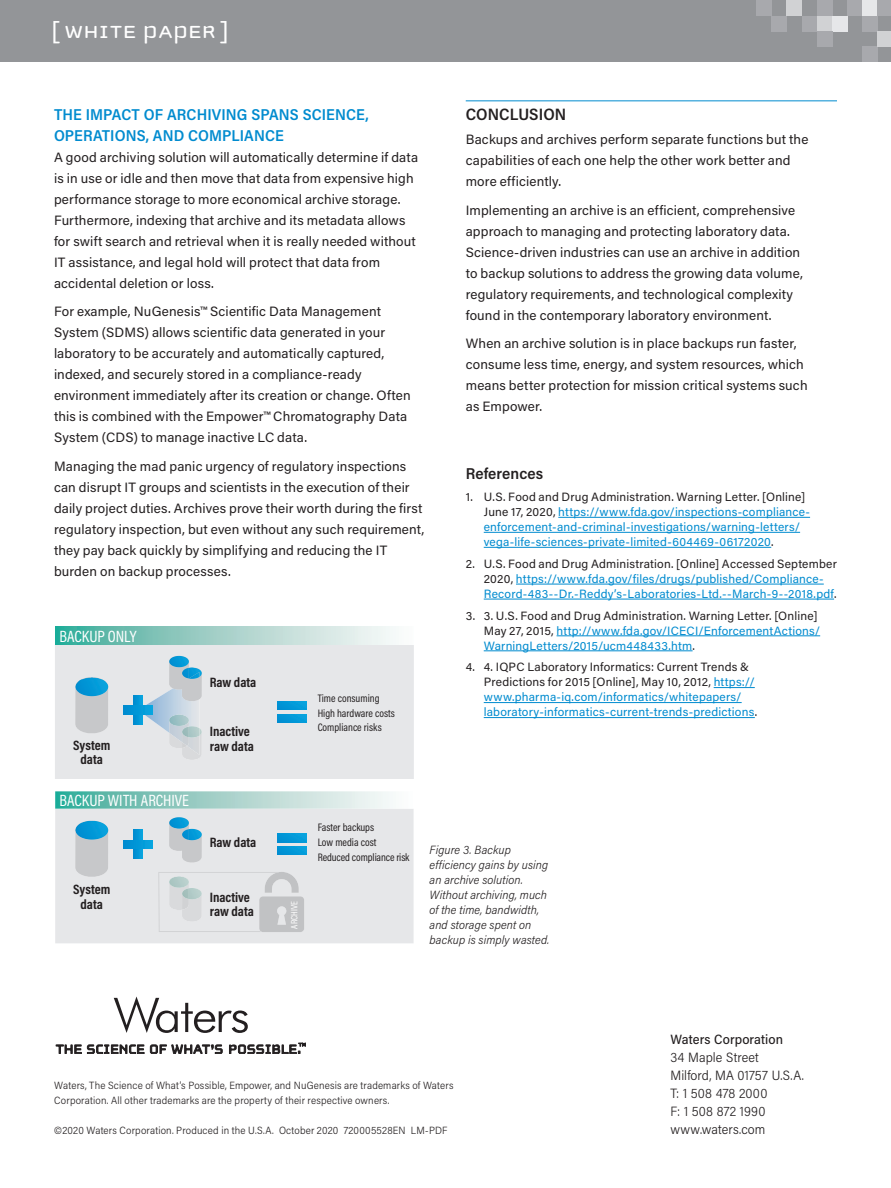
<style>
.page{position:relative;width:891px;height:1188px;background:#fff}
.page>*{position:absolute;margin:0;border:0;box-sizing:border-box;transform-origin:0 0}
.t1{font:25.5px "Cholla Unicase";letter-spacing:.025em;color:#fff;scale:1.1 1}
.t2{font:16.5px "Acumin Pro Cond";letter-spacing:-.005em;color:#fff}
.t3{font:600 16.5px "Acumin Pro Semi Cond";letter-spacing:.005em;color:#231f20}
.t4{font:600 15.75px/21px "Acumin Pro Semi Cond";letter-spacing:.005em;color:#008bcf}
.t5{font:600 15.75px "Acumin Pro Semi Cond";letter-spacing:.005em;color:#231f20}
.t6{font:700 13.65px/14.5px "Acumin Pro Cond";color:#231f20;text-align:center}
.t7{font:13.5px/21px "Acumin Pro";letter-spacing:.01em;color:#231f20}
.t8{font:300 13.5px/18px "Acumin Pro Semi Cond";letter-spacing:.01em;color:#231f20}
.t9{font:500 13.5px "Acumin Pro Semi Cond";letter-spacing:.005em;color:#231f20}
.t10{font:12px/15px "Acumin Pro";letter-spacing:.015em;color:#008bcf}
.t11{font:italic 300 12px/15px "Acumin Pro Semi Cond";letter-spacing:.01em;color:#231f20}
.t12{font:10.95px/14.5px "Acumin Pro Cond";color:#231f20}
.t13{font:300 10.5px/15px "Acumin Pro Semi Cond";letter-spacing:.015em;color:#231f20}
.t14{font:9.3px "Acumin Pro Cond";letter-spacing:.01em;color:#fff}
.s1{color:#231f20}
</style>
<div class="page">
<svg style="left:56px;top:1044px;width:167px;height:10px"></svg>
<svg style="left:229px;top:1043px;width:77px;height:11px"></svg>
<svg style="left:114px;top:997px;width:134px;height:36px"></svg>
<div style="left:0;top:0;width:891px;height:62px;background:#939598"></div>
<div style="left:756px;top:0;width:15px;height:16px;background:#a8a9ad"></div>
<div style="left:862px;top:47px;width:15px;height:15px;background:#a8a9ad"></div>
<div style="left:771px;top:16px;width:16px;height:15px;background:#a8a9ad"></div>
<div style="left:787px;top:0;width:15px;height:16px;background:#d1d2d4"></div>
<div style="left:802px;top:16px;width:15px;height:15px;background:#a8a9ad"></div>
<div style="left:817px;top:16px;width:15px;height:15px;background:#d1d2d4"></div>
<div style="left:832px;top:16px;width:16px;height:15px;background:#e6e7e9"></div>
<div style="left:817px;top:0;width:15px;height:16px;background:#a8a9ad"></div>
<div style="left:817px;top:31px;width:15px;height:16px;background:#a8a9ad"></div>
<div style="left:862px;top:0;width:15px;height:16px;background:#e6e7e9"></div>
<div style="left:848px;top:0;width:14px;height:16px;background:#a8a9ad"></div>
<div style="left:877px;top:0;width:14px;height:16px;background:#a8a9ad"></div>
<div style="left:862px;top:16px;width:15px;height:15px;background:#a8a9ad"></div>
<div style="left:877px;top:31px;width:14px;height:16px;background:#d1d2d4"></div>
<div style="left:55px;top:809px;width:359px;height:134px;background:#e6e7e9"></div>
<div style="left:55px;top:644px;width:359px;height:135px;background:#e6e7e9"></div>
<img style="left:138px;top:677px;width:61px;height:56px">
<div style="left:134px;top:696px;width:8px;height:28px;background:#0097d7"></div>
<div style="left:123px;top:706px;width:29px;height:8px;background:#0097d7"></div>
<div style="left:134px;top:830px;width:8px;height:29px;background:#0097d7"></div>
<div style="left:123px;top:840px;width:29px;height:8px;background:#0097d7"></div>
<svg style="left:74px;top:676px;width:36px;height:58px"></svg>
<img style="left:75px;top:677px;width:33px;height:19px">
<svg style="left:74px;top:820px;width:36px;height:58px"></svg>
<img style="left:75px;top:821px;width:33px;height:19px">
<svg style="left:168px;top:655px;width:35px;height:47px;background:#a3c5d6"></svg>
<img style="left:169px;top:715px;width:20px;height:11px">
<svg style="left:169px;top:726px;width:33px;height:34px"></svg>
<svg style="left:168px;top:817px;width:35px;height:46px;background:#a6c7d6"></svg>
<div style="left:278px;top:702px;width:29px;height:8px;background:#0098d8"></div>
<div style="left:278px;top:714px;width:29px;height:9px;background:#0099d8"></div>
<div style="left:278px;top:834px;width:29px;height:8px;background:#0098d8"></div>
<div style="left:278px;top:846px;width:29px;height:9px;background:#0099d8"></div>
<img style="left:55px;top:627px;width:338px;height:17px">
<img style="left:55px;top:791px;width:335px;height:18px">
<svg style="left:158px;top:872px;width:146px;height:60px;background:#dadcde"></svg>
<hr style="left:466px;top:100px;width:371px;height:1px;background:#008bcf">
<hr style="left:558px;top:517px;width:252px;height:1px;background:#008bcf">
<hr style="left:484px;top:532px;width:316px;height:1px;background:#008bcf">
<hr style="left:484px;top:547px;width:287px;height:1px;background:#008bcf">
<hr style="left:516px;top:584px;width:308px;height:1px;background:#008bcf">
<hr style="left:484px;top:599px;width:350px;height:1px;background:#008bcf">
<hr style="left:557px;top:636px;width:263px;height:1px;background:#008bcf">
<hr style="left:484px;top:651px;width:209px;height:1px;background:#008bcf">
<hr style="left:714px;top:687px;width:41px;height:1px;background:#008bcf">
<hr style="left:484px;top:702px;width:258px;height:1px;background:#008bcf">
<hr style="left:484px;top:717px;width:271px;height:1px;background:#008bcf">
<h1 class="t1" style="left:51px;top:19px;width:163px">[ WHITE PAPER ]</h1>
<p class="t4" style="left:54px;top:103px;width:316px">THE IMPACT OF ARCHIVING SPANS SCIENCE,<br>OPERATIONS, AND COMPLIANCE</p>
<p class="t7" style="left:54px;top:146px;width:366px">A good archiving solution will automatically determine if data is in use or idle and then move that data from expensive high performance storage to more economical archive storage.<br>Furthermore, indexing that archive and its metadata allows for swift search and retrieval when it is really needed without IT assistance, and legal hold will protect that data from accidental deletion or loss.</p>
<p class="t7" style="left:54px;top:300px;width:358px">For example, NuGenesis™ Scientific Data Management System (SDMS) allows scientific data generated in your laboratory to be accurately and automatically captured, indexed, and securely stored in a compliance-ready environment immediately after its creation or change. Often this is combined with the Empower™ Chromatography Data System (CDS) to manage inactive LC data.</p>
<p class="t7" style="left:54px;top:455px;width:372px">Managing the mad panic urgency of regulatory inspections can disrupt IT groups and scientists in the execution of their daily project duties. Archives prove their worth during the first regulatory inspection, but even without any such requirement, they pay back quickly by simplifying and reducing the IT burden on backup processes.</p>
<p class="t2" style="left:60px;top:625px;width:79px">BACKUP ONLY</p>
<p class="t6" style="left:73px;top:737px;width:39px">System data</p>
<p class="t2" style="left:60px;top:790px;width:131px">BACKUP WITH ARCHIVE</p>
<p class="t6" style="left:210px;top:675px;width:48px">Raw data</p>
<p class="t6" style="left:210px;top:724px;width:46px;text-align:left">Inactive raw data</p>
<p class="t12" style="left:318px;top:691px;width:79px">Time consuming<br>High hardware costs<br>Compliance risks</p>
<p class="t3" style="left:466px;top:103px;width:102px">CONCLUSION</p>
<p class="t7" style="left:466px;top:128px;width:344px">Backups and archives perform separate functions but the capabilities of each one help the other work better and more efficiently.</p>
<p class="t7" style="left:466px;top:199px;width:339px">Implementing an archive is an efficient, comprehensive approach to managing and protecting laboratory data.<br>Science-driven industries can use an archive in addition to backup solutions to address the growing data volume, regulatory requirements, and technological complexity found in the contemporary laboratory environment.</p>
<p class="t7" style="left:466px;top:332px;width:343px">When an archive solution is in place backups run faster, consume less time, energy, and system resources, which means better protection for mission critical systems such as Empower.</p>
<p class="t5" style="left:466px;top:463px;width:79px">References</p>
<p class="t10" style="left:484px;top:489px;width:328px;text-indent:-18px"><span class="s1">1. U.S. Food and Drug Administration. Warning Letter. [Online] June 17, 2020,</span> https://www.fda.gov/inspections-compliance&shy;enforcement-and-criminal-investigations/warning-letters/ vega-life-sciences-private-limited-604469-06172020<span class="s1">.</span></p>
<p class="t10" style="left:484px;top:556px;width:355px;text-indent:-18px"><span class="s1">2. U.S. Food and Drug Administration. [Online] Accessed September<br>2020,</span> https://www.fda.gov/files/drugs/published/Compliance-<br>Record-483--Dr.-Reddy’s-Laboratories-Ltd.--March-9--2018.pdf<span class="s1">.</span></p>
<p class="t10" style="left:484px;top:607px;width:338px;text-indent:-18px"><span class="s1">3. 3. U.S. Food and Drug Administration. Warning Letter. [Online]<br>May 27, 2015,</span> http://www.fda.gov/ICECI/EnforcementActions/<br>WarningLetters/2015/ucm448433.htm<span class="s1">.</span></p>
<p class="t10" style="left:484px;top:659px;width:275px;text-indent:-18px"><span class="s1">4. 4. IQPC Laboratory Informatics: Current Trends &amp; Predictions for 2015 [Online], May 10, 2012,</span> https:// www.pharma-iq.com/informatics/whitepapers/ laboratory-informatics-current-trends-predictions<span class="s1">.</span></p>
<p class="t6" style="left:73px;top:882px;width:39px">System data</p>
<p class="t6" style="left:210px;top:834px;width:48px">Raw data</p>
<p class="t6" style="left:210px;top:890px;width:46px;text-align:left">Inactive raw data</p>
<p class="t14" style="left:288px;top:929px;width:29px;rotate:-90deg">ARCHIVE</p>
<p class="t12" style="left:318px;top:820px;width:93px">Faster backups<br>Low media cost<br>Reduced compliance risk</p>
<p class="t11" style="left:430px;top:841px;width:121px">Figure 3. Backup efficiency gains by using an archive solution.<br>Without archiving, much of the time, bandwidth, and storage spent on backup is simply wasted.</p>
<p class="t13" style="left:54px;top:1077px;width:401px">Waters, The Science of What’s Possible, Empower, and NuGenesis are trademarks of Waters<br>Corporation. All other trademarks are the property of their respective owners.</p>
<p class="t13" style="left:54px;top:1122px;width:395px">©2020 Waters Corporation. Produced in the U.S.A. October 2020 720005528EN LM-PDF</p>
<p class="t9" style="left:670px;top:1030px;width:114px">Waters Corporation</p>
<p class="t8" style="left:670px;top:1048px;width:135px">34 Maple Street<br>Milford, MA 01757 U.S.A.<br>T: 1 508 478 2000<br>F: 1 508 872 1990 www.waters.com</p>
</div>
